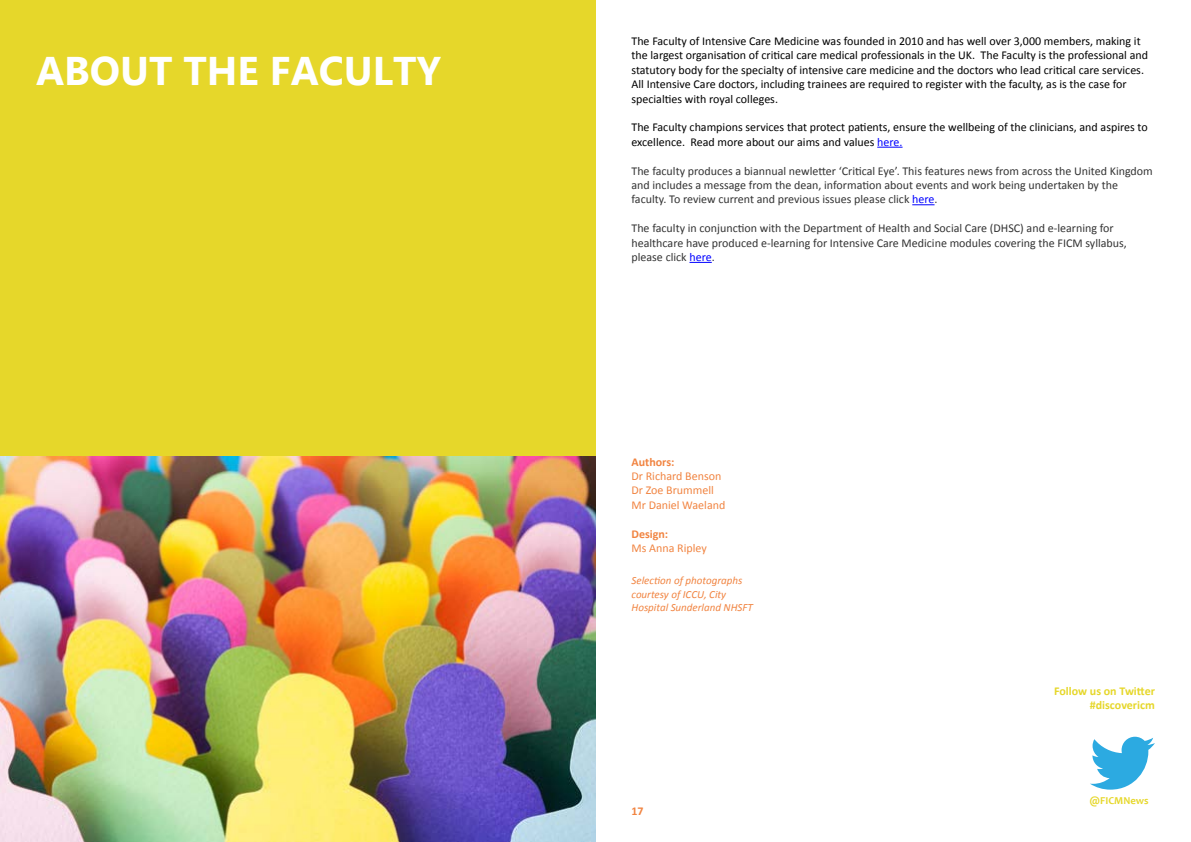
<style>
.page{position:relative;width:1191px;height:842px;background:#fff}
.page>*{position:absolute;margin:0;border:0;box-sizing:border-box;transform-origin:0 0}
.t1{font:700 40px "Gadugi";color:#fff}
.t2{font:12px/14.4px "Calibri";color:#000}
.t3{font:12px/14.4px "Calibri";color:#333}
.t4{font:12px/14.4px "Calibri";color:#f18441}
.t5{font:700 12px/14.4px "Calibri";color:#e6d72a;text-align:right}
.t6{font:700 12px "Calibri";color:#f18441}
.t7{font:italic 11px/13.2px "Calibri";color:#f18441}
.t8{font:700 10.6px "Candara";color:#e6d72a}
.s1{color:#00f}
</style>
<div class="page">
<svg style="left:877px;top:147px;width:25px;height:1px"></svg>
<svg style="left:912px;top:204px;width:22px;height:1px"></svg>
<svg style="left:689px;top:262px;width:23px;height:1px"></svg>
<div style="left:0;top:0;width:595px;height:842px;background:#e6d72a"></div>
<img style="left:0;top:456px;width:595px;height:386px">
<svg style="left:1090px;top:737px;width:65px;height:53px"></svg>
<h1 class="t1" style="left:36px;top:47px;width:406px">ABOUT THE FACULTY</h1>
<p class="t2" style="left:631px;top:34px;width:518px">The Faculty of Intensive Care Medicine was founded in 2010 and has well over 3,000 members, making it the largest organisation of critical care medical professionals in the UK. The Faculty is the professional and statutory body for the specialty of intensive care medicine and the doctors who lead critical care services.<br>All Intensive Care doctors, including trainees are required to register with the faculty, as is the case for specialties with royal colleges.</p>
<p class="t2" style="left:631px;top:120px;width:518px">The Faculty champions services that protect patients, ensure the wellbeing of the clinicians, and aspires to excellence. Read more about our aims and values <span class="s1">here.</span></p>
<p class="t3" style="left:631px;top:163px;width:523px">The faculty produces a biannual newletter ‘Critical Eye’. This features news from across the United Kingdom and includes a message from the dean, information about events and work being undertaken by the faculty. To review current and previous issues please click <span class="s1">here</span>.</p>
<p class="t3" style="left:631px;top:221px;width:497px">The faculty in conjunction with the Department of Health and Social Care (DHSC) and e-learning for healthcare have produced e-learning for Intensive Care Medicine modules covering the FICM syllabus, please click <span class="s1">here</span>.</p>
<p class="t6" style="left:631px;top:454px;width:44px">Authors:</p>
<p class="t4" style="left:631px;top:469px;width:95px">Dr Richard Benson<br>Dr Zoe Brummell<br>Mr Daniel Waeland</p>
<p class="t6" style="left:631px;top:526px;width:38px">Design:</p>
<p class="t4" style="left:631px;top:541px;width:77px">Ms Anna Ripley</p>
<p class="t7" style="left:631px;top:574px;width:123px">Selection of photographs courtesy of ICCU, City<br>Hospital Sunderland NHSFT</p>
<p class="t6" style="left:631px;top:803px;width:14px">17</p>
<p class="t5" style="left:1054px;top:683px;width:102px">Follow us on Twitter #discovericm</p>
<p class="t8" style="left:1089px;top:794px;width:61px">@FICMNews</p>
</div>
